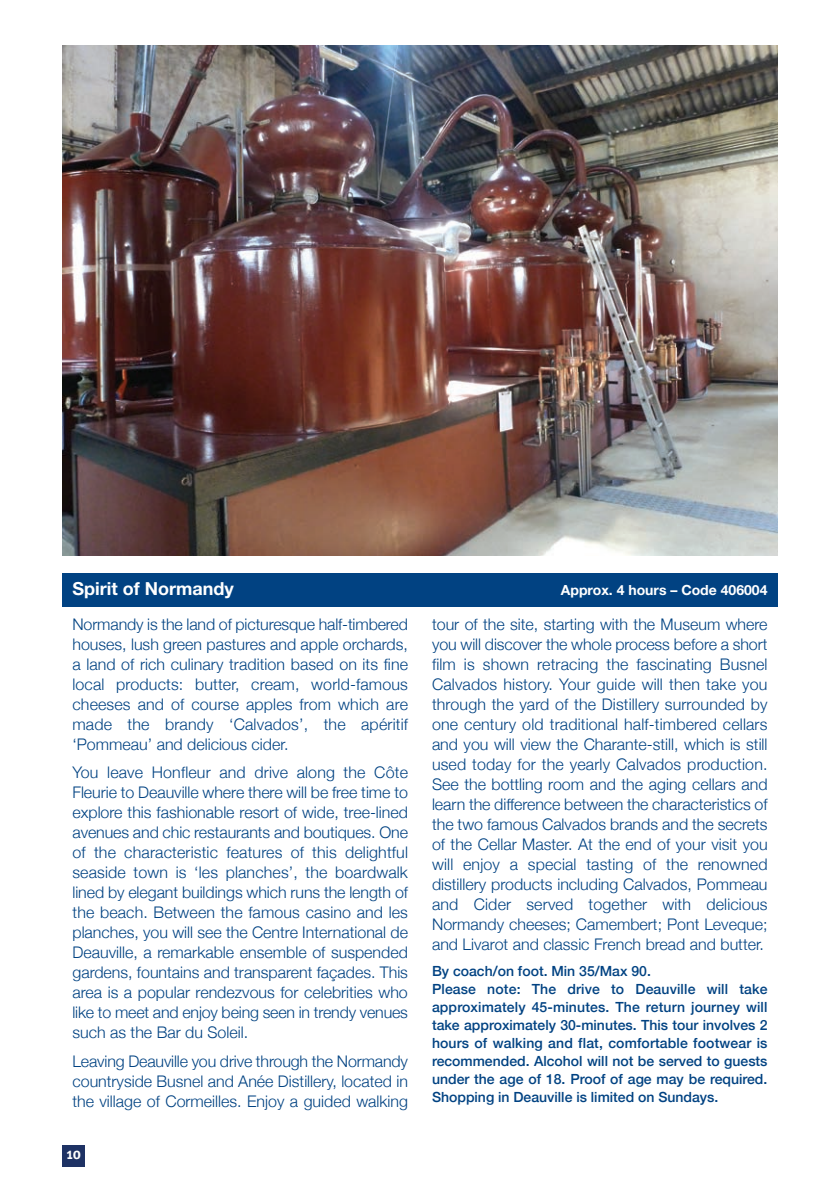
<style>
.page{position:relative;width:840px;height:1191px;background:#fff}
.page>*{position:absolute;margin:0;border:0;box-sizing:border-box;transform-origin:0 0}
.t1{font:700 18px "Helvetica Neue";color:#fff}
.t2{font:300 16px/20px "Helvetica Neue";color:#014282;text-align:justify}
.t3{font:700 16px "Meta Cond";color:#fff}
.t4{font:500 14px/18px "Helvetica Neue";color:#014282}
.t5{font:700 14px "Helvetica Neue";color:#fff}
</style>
<div class="page">
<div style="left:62px;top:1145px;width:23px;height:21px;background:#1e3264"></div>
<div style="left:62px;top:573px;width:715px;height:33px;background:#014282"></div>
<img style="left:62px;top:45px;width:715px;height:511px">
<p class="t1" style="left:72px;top:577px;width:163px">Spirit of Normandy</p>
<p class="t5" style="left:560px;top:581px;width:208px">Approx. 4 hours – Code 406004</p>
<p class="t2" style="left:72px;top:613px;width:337px">Normandy is the land of picturesque half-timbered houses, lush green pastures and apple orchards, a land of rich culinary tradition based on its fine local products: butter, cream, world-famous cheeses and of course apples from which are made the brandy ‘Calvados’, the apéritif ‘Pommeau’ and delicious cider.</p>
<p class="t2" style="left:72px;top:762px;width:337px">You leave Honfleur and drive along the Côte Fleurie to Deauville where there will be free time to explore this fashionable resort of wide, tree-lined avenues and chic restaurants and boutiques. One of the characteristic features of this delightful seaside town is ‘les planches’, the boardwalk lined by elegant buildings which runs the length of the beach. Between the famous casino and les planches, you will see the Centre International de Deauville, a remarkable ensemble of suspended gardens, fountains and transparent façades. This area is a popular rendezvous for celebrities who like to meet and enjoy being seen in trendy venues such as the Bar du Soleil.</p>
<p class="t2" style="left:72px;top:1050px;width:337px">Leaving Deauville you drive through the Normandy countryside Busnel and Anée Distillery, located in the village of Cormeilles. Enjoy a guided walking</p>
<p class="t3" style="left:66px;top:1147px;width:16px">10</p>
<p class="t2" style="left:432px;top:613px;width:337px">tour of the site, starting with the Museum where you will discover the whole process before a short film is shown retracing the fascinating Busnel Calvados history. Your guide will then take you through the yard of the Distillery surrounded by one century old traditional half-timbered cellars and you will view the Charante-still, which is still used today for the yearly Calvados production.<br>See the bottling room and the aging cellars and learn the difference between the characteristics of the two famous Calvados brands and the secrets of the Cellar Master. At the end of your visit you will enjoy a special tasting of the renowned distillery products including Calvados, Pommeau and Cider served together with delicious Normandy cheeses; Camembert; Pont Leveque; and Livarot and classic French bread and butter.</p>
<p class="t4" style="left:432px;top:962px;width:337px">By coach/on foot. Min 35/Max 90.<br>Please note: The drive to Deauville will take approximately 45-minutes. The return journey will take approximately 30-minutes. This tour involves 2 hours of walking and flat, comfortable footwear is recommended. Alcohol will not be served to guests under the age of 18. Proof of age may be required.<br>Shopping in Deauville is limited on Sundays.</p>
</div>
